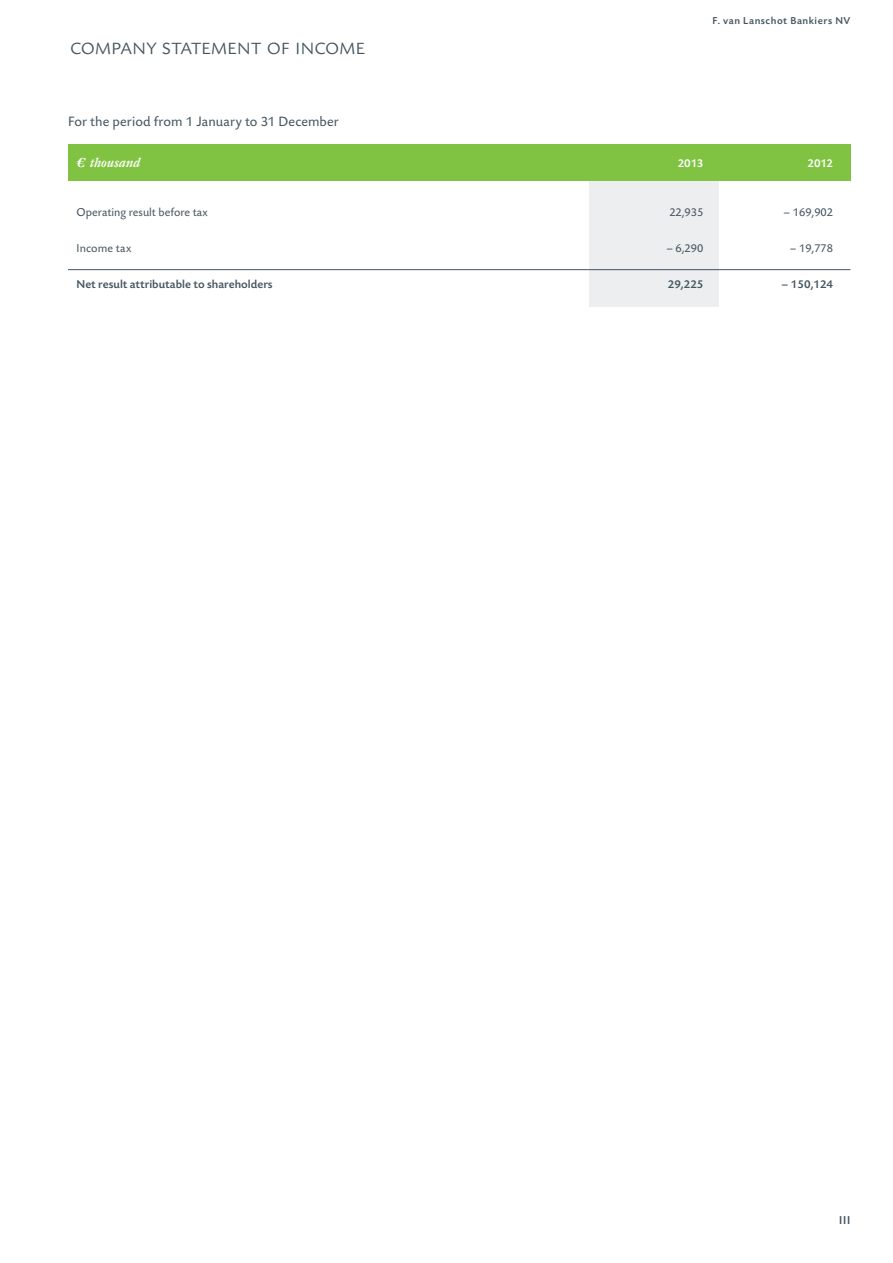
<style>
.page{position:relative;width:893px;height:1263px;background:#fff}
.page>*{position:absolute;margin:0;border:0;box-sizing:border-box;transform-origin:0 0}
.t1{font:24px "Today Sans BEFOP Light SC";color:#455560}
.t2{font:14.25px "Today Sans BEFOP";letter-spacing:.005em;color:#455560}
.t3{font:italic 12.75px "FVL Fleischmann ST Medium";letter-spacing:.015em;color:#fff}
.t4{font:12px "Today Sans BEFOP";color:#455560}
.t5{font:500 12px "Today Sans BEFOP";color:#455560}
.t6{font:500 12px "Today Sans BEFOP";letter-spacing:-.005em;color:#fff}
.t7{font:500 10.5px "Today Sans BEFOP";letter-spacing:.05em;color:#455560}
</style>
<div class="page">
<div style="left:589px;top:180px;width:130px;height:126px;background:#eceeef"></div>
<div style="left:68px;top:144px;width:782px;height:36px;background:#80c342"></div>
<hr style="left:68px;top:269px;width:782px;height:1px;background:#455560">
<h1 class="t1" style="left:70px;top:34px;width:296px">company statement of income</h1>
<p class="t2" style="left:68px;top:114px;width:272px">For the period from 1 January to 31 December</p>
<p class="t3" style="left:77px;top:155px;width:65px">€ thousand</p>
<p class="t4" style="left:77px;top:206px;width:133px">Operating result before tax</p>
<p class="t4" style="left:77px;top:242px;width:56px">Income tax</p>
<p class="t5" style="left:77px;top:278px;width:198px">Net result attributable to shareholders</p>
<p class="t7" style="left:713px;top:15px;width:139px">F. van Lanschot Bankiers NV</p>
<p class="t6" style="left:678px;top:156px;width:27px">2013</p>
<p class="t4" style="left:669px;top:206px;width:36px">22,935</p>
<p class="t4" style="left:666px;top:242px;width:39px">– 6,290</p>
<p class="t5" style="left:668px;top:278px;width:37px">29,225</p>
<p class="t6" style="left:807px;top:156px;width:27px">2012</p>
<p class="t4" style="left:783px;top:206px;width:51px">– 169,902</p>
<p class="t4" style="left:790px;top:242px;width:45px">– 19,778</p>
<p class="t5" style="left:782px;top:278px;width:53px">– 150,124</p>
<p class="t5" style="left:839px;top:1214px;width:13px">III</p>
</div>
